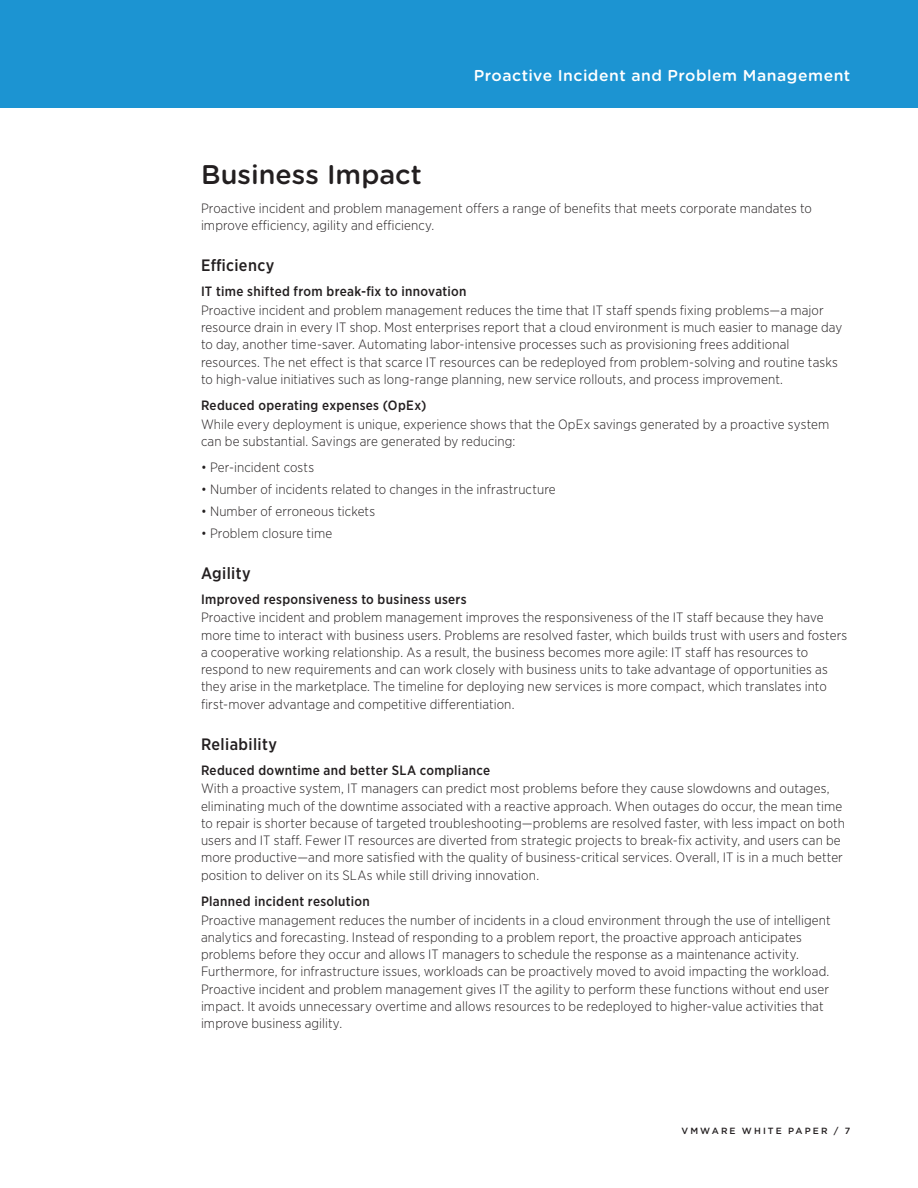
<style>
.page{position:relative;width:918px;height:1188px;background:#fff}
.page>*{position:absolute;margin:0;border:0;box-sizing:border-box;transform-origin:0 0}
._3_Main_Body_Head{font:500 27px "Gotham Rounded";color:#231f20}
._4a_Subhead_1{font:500 16.5px "Gotham Narrow";letter-spacing:.02em;color:#231f20}
.t1{font:500 15.75px "Gotham Rounded";letter-spacing:.035em;color:#fff}
._5a_Body{font:300 13.5px/17.2px "Gotham Narrow";letter-spacing:.01em;color:#231f20}
._4b_Subhead_2{font:500 13.5px "Gotham Narrow";letter-spacing:.025em;color:#231f20}
.t2{font:500 9px "Gotham";letter-spacing:.23em;color:#231f20}
</style>
<div class="page">
<div style="left:0;top:0;width:918px;height:108px;background:#1c94d2"></div>
<p class="t1" style="left:474px;top:64px;width:378px">Proactive Incident and Problem Management</p>
<p class="_3_Main_Body_Head" style="left:201px;top:155px;width:222px">Business Impact</p>
<p class="_5a_Body" style="left:201px;top:199px;width:612px">Proactive incident and problem management offers a range of benefits that meets corporate mandates to improve efficiency, agility and efficiency.</p>
<p class="_4a_Subhead_1" style="left:201px;top:255px;width:75px">Efficiency</p>
<p class="_4b_Subhead_2" style="left:201px;top:283px;width:267px">IT time shifted from break-fix to innovation</p>
<p class="_5a_Body" style="left:201px;top:301px;width:643px">Proactive incident and problem management reduces the time that IT staff spends fixing problems—a major resource drain in every IT shop. Most enterprises report that a cloud environment is much easier to manage day to day, another time-saver. Automating labor-intensive processes such as provisioning frees additional resources. The net effect is that scarce IT resources can be redeployed from problem-solving and routine tasks to high-value initiatives such as long-range planning, new service rollouts, and process improvement.</p>
<p class="_4b_Subhead_2" style="left:201px;top:397px;width:227px">Reduced operating expenses (OpEx)</p>
<p class="_5a_Body" style="left:201px;top:415px;width:630px">While every deployment is unique, experience shows that the OpEx savings generated by a proactive system can be substantial. Savings are generated by reducing:</p>
<p class="_5a_Body" style="left:201px;top:459px;width:115px">• Per-incident costs</p>
<p class="_5a_Body" style="left:201px;top:480px;width:356px">• Number of incidents related to changes in the infrastructure</p>
<p class="_5a_Body" style="left:201px;top:502px;width:176px">• Number of erroneous tickets</p>
<p class="_5a_Body" style="left:201px;top:524px;width:133px">• Problem closure time</p>
<p class="_4a_Subhead_1" style="left:201px;top:563px;width:51px">Agility</p>
<p class="_4b_Subhead_2" style="left:201px;top:590px;width:267px">Improved responsiveness to business users</p>
<p class="_5a_Body" style="left:201px;top:609px;width:648px">Proactive incident and problem management improves the responsiveness of the IT staff because they have more time to interact with business users. Problems are resolved faster, which builds trust with users and fosters a cooperative working relationship. As a result, the business becomes more agile: IT staff has resources to respond to new requirements and can work closely with business units to take advantage of opportunities as they arise in the marketplace. The timeline for deploying new services is more compact, which translates into first-mover advantage and competitive differentiation.</p>
<p class="_4a_Subhead_1" style="left:201px;top:734px;width:78px">Reliability</p>
<p class="_4b_Subhead_2" style="left:201px;top:761px;width:291px">Reduced downtime and better SLA compliance</p>
<p class="_5a_Body" style="left:201px;top:780px;width:645px">With a proactive system, IT managers can predict most problems before they cause slowdowns and outages, eliminating much of the downtime associated with a reactive approach. When outages do occur, the mean time to repair is shorter because of targeted troubleshooting—problems are resolved faster, with less impact on both users and IT staff. Fewer IT resources are diverted from strategic projects to break-fix activity, and users can be more productive—and more satisfied with the quality of business-critical services. Overall, IT is in a much better position to deliver on its SLAs while still driving innovation.</p>
<p class="_4b_Subhead_2" style="left:201px;top:893px;width:170px">Planned incident resolution</p>
<p class="_5a_Body" style="left:201px;top:911px;width:631px">Proactive management reduces the number of incidents in a cloud environment through the use of intelligent analytics and forecasting. Instead of responding to a problem report, the proactive approach anticipates problems before they occur and allows IT managers to schedule the response as a maintenance activity.<br>Furthermore, for infrastructure issues, workloads can be proactively moved to avoid impacting the workload.<br>Proactive incident and problem management gives IT the agility to perform these functions without end user impact. It avoids unnecessary overtime and allows resources to be redeployed to higher-value activities that improve business agility.</p>
<p class="t2" style="left:682px;top:1125px;width:170px">VMWARE WHITE PAPER / 7</p>
</div>
